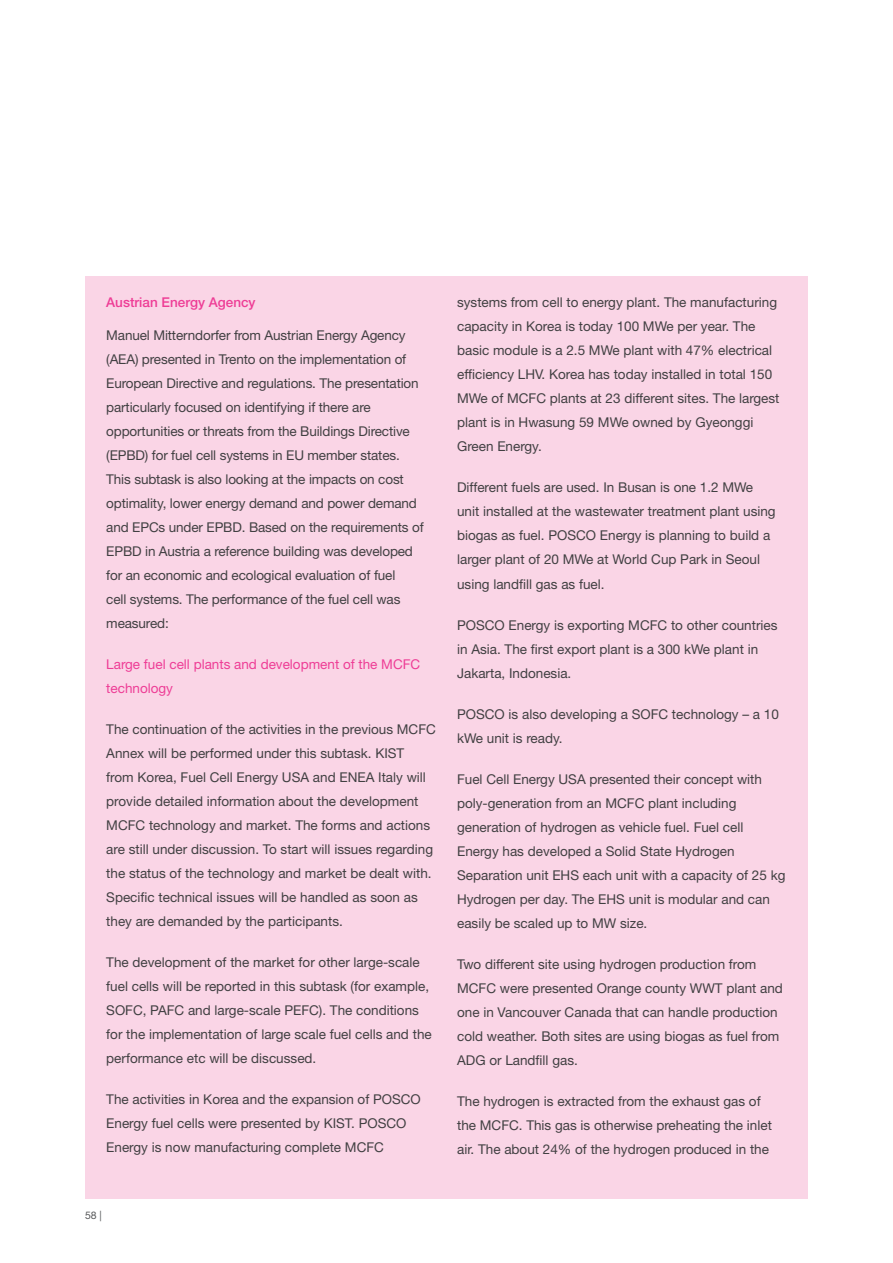
<style>
.page{position:relative;width:893px;height:1263px;background:#fff}
.page>*{position:absolute;margin:0;border:0;box-sizing:border-box;transform-origin:0 0}
.t1{font:13.5px/24px "Helvetica Neue LT Std";color:#414042}
.t2{font:13.5px/24px "Helvetica Neue LT Std";color:#ee3d96}
.t3{font:500 13.5px "Helvetica Neue LT Std";color:#ee3d96}
.t4{font:10.5px "Helvetica Neue LT Std";color:#58595b}
</style>
<div class="page">
<div style="left:85px;top:276px;width:723px;height:923px;background:#fad5e6"></div>
<p class="t3" style="left:106px;top:294px;width:151px">Austrian Energy Agency</p>
<p class="t1" style="left:106px;top:323px;width:319px">Manuel Mitterndorfer from Austrian Energy Agency (AEA) presented in Trento on the implementation of European Directive and regulations. The presentation particularly focused on identifying if there are opportunities or threats from the Buildings Directive (EPBD) for fuel cell systems in EU member states.<br>This subtask is also looking at the impacts on cost optimality, lower energy demand and power demand and EPCs under EPBD. Based on the requirements of EPBD in Austria a reference building was developed for an economic and ecological evaluation of fuel<br>cell systems. The performance of the fuel cell was measured:</p>
<p class="t2" style="left:106px;top:652px;width:315px">Large fuel cell plants and development of the MCFC technology</p>
<p class="t1" style="left:106px;top:717px;width:331px">The continuation of the activities in the previous MCFC Annex will be performed under this subtask. KIST<br>from Korea, Fuel Cell Energy USA and ENEA Italy will provide detailed information about the development MCFC technology and market. The forms and actions are still under discussion. To start will issues regarding the status of the technology and market be dealt with.<br>Specific technical issues will be handled as soon as they are demanded by the participants.</p>
<p class="t1" style="left:106px;top:950px;width:327px">The development of the market for other large-scale fuel cells will be reported in this subtask (for example, SOFC, PAFC and large-scale PEFC). The conditions for the implementation of large scale fuel cells and the performance etc will be discussed.</p>
<p class="t1" style="left:106px;top:1087px;width:316px">The activities in Korea and the expansion of POSCO<br>Energy fuel cells were presented by KIST. POSCO<br>Energy is now manufacturing complete MCFC</p>
<p class="t1" style="left:457px;top:290px;width:324px">systems from cell to energy plant. The manufacturing capacity in Korea is today 100 MWe per year. The basic module is a 2.5 MWe plant with 47% electrical efficiency LHV. Korea has today installed in total 150<br>MWe of MCFC plants at 23 different sites. The largest plant is in Hwasung 59 MWe owned by Gyeonggi Green Energy.</p>
<p class="t1" style="left:457px;top:475px;width:320px">Different fuels are used. In Busan is one 1.2 MWe unit installed at the wastewater treatment plant using biogas as fuel. POSCO Energy is planning to build a larger plant of 20 MWe at World Cup Park in Seoul using landfill gas as fuel.</p>
<p class="t1" style="left:457px;top:612px;width:322px">POSCO Energy is exporting MCFC to other countries in Asia. The first export plant is a 300 kWe plant in<br>Jakarta, Indonesia.</p>
<p class="t1" style="left:457px;top:701px;width:323px">POSCO is also developing a SOFC technology – a 10 kWe unit is ready.</p>
<p class="t1" style="left:457px;top:766px;width:330px">Fuel Cell Energy USA presented their concept with poly-generation from an MCFC plant including generation of hydrogen as vehicle fuel. Fuel cell Energy has developed a Solid State Hydrogen Separation unit EHS each unit with a capacity of 25 kg Hydrogen per day. The EHS unit is modular and can easily be scaled up to MW size.</p>
<p class="t1" style="left:457px;top:952px;width:327px">Two different site using hydrogen production from MCFC were presented Orange county WWT plant and one in Vancouver Canada that can handle production cold weather. Both sites are using biogas as fuel from ADG or Landfill gas.</p>
<p class="t1" style="left:457px;top:1089px;width:316px">The hydrogen is extracted from the exhaust gas of the MCFC. This gas is otherwise preheating the inlet air. The about 24% of the hydrogen produced in the</p>
<p class="t4" style="left:85px;top:1209px;width:18px">58 |</p>
</div>
